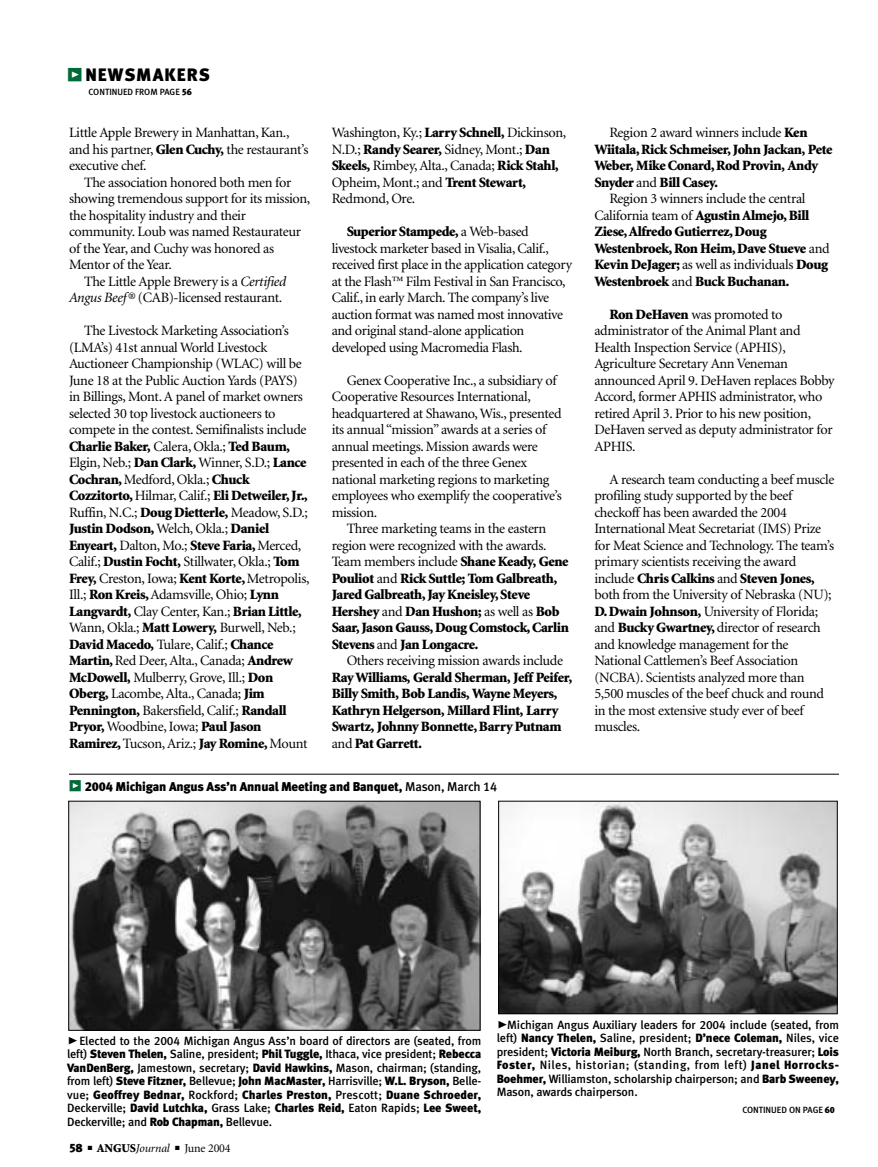
<style>
.page{position:relative;width:878px;height:1167px;background:#fff}
.page>*{position:absolute;margin:0;border:0;box-sizing:border-box;transform-origin:0 0}
.t1{font:18px "Meta Black LF";letter-spacing:.055em;color:#000}
.t2{font:14.25px/16.5px "Minion";letter-spacing:-.025em;color:#000}
.t3{font:900 14.25px/16.5px "Minion";letter-spacing:-.025em;color:#000}
.t4{font:12.75px "Meta Black LF";letter-spacing:-.01em;color:#000}
.t5{font:12px/13.5px "Meta Medium LF";letter-spacing:-.01em;color:#000;text-align:justify}
.t6{font:12px/13.5px "Meta Black LF";letter-spacing:-.005em;color:#000}
.t7{font:12px "Minion";letter-spacing:-.015em;color:#000}
.t8{font:9px "Meta Medium LF";color:#000}
.s1{font-family:"Meta Black Expert";color:#006a39}
.s2{font-family:"Meta Black LF"}
.s3{font-weight:900}
.s4{font-style:italic}
.s5{font-weight:400}
.s6{font-family:"Meta Black Expert";font-size:15px;color:#006a39}
.s7{font-family:"Meta Medium LF"}
.s8{font-family:"Meta Black Caps Expert";font-size:21px}
</style>
<div class="page">
<svg style="left:68px;top:774px;width:771px;height:257px"></svg>
<img style="left:500px;top:803px;width:335px;height:209px">
<div style="left:498px;top:801px;width:339px;height:213px;border:1px solid #000"></div>
<p class="t1" style="left:68px;top:68px;width:144px"><span class="s1">z</span> NEWSMAKERS</p>
<p class="t8" style="left:88px;top:89px;width:105px">CONTINUED FROM PAGE <span class="s2">56</span></p>
<p class="t2" style="left:69px;top:126px;width:241px">Little Apple Brewery in Manhattan, Kan., and his partner, <span class="s3">Glen Cuchy,</span> the restaurant’s executive chef.</p>
<p class="t2" style="left:84px;top:175px;width:209px">The association honored both men for</p>
<p class="t2" style="left:69px;top:192px;width:243px">showing tremendous support for its mission,</p>
<p class="t2" style="left:69px;top:208px;width:178px">the hospitality industry and their</p>
<p class="t2" style="left:69px;top:225px;width:233px">community. Loub was named Restaurateur</p>
<p class="t2" style="left:69px;top:241px;width:207px">of the Year, and Cuchy was honored as</p>
<p class="t2" style="left:69px;top:258px;width:104px">Mentor of the Year.</p>
<p class="t2" style="left:84px;top:274px;width:203px">The Little Apple Brewery is a <span class="s4">Certified</span></p>
<p class="t2" style="left:69px;top:291px;width:215px"><span class="s4">Angus Beef®</span> (CAB)-licensed restaurant.</p>
<p class="t2" style="left:69px;top:324px;width:242px;text-indent:15px">The Livestock Marketing Association’s (LMA’s) 41st annual World Livestock Auctioneer Championship (WLAC) will be June 18 at the Public Auction Yards (PAYS) in Billings, Mont. A panel of market owners selected 30 top livestock auctioneers to compete in the contest. Semifinalists include <span class="s3">Charlie Baker,</span> Calera, Okla.; <span class="s3">Ted Baum, </span>Elgin, Neb.; <span class="s3">Dan Clark,</span> Winner, S.D.; <span class="s3">Lance Cochran,</span>Medford, Okla.; <span class="s3">Chuck Cozzitorto,</span>Hilmar, Calif.; <span class="s3">Eli Detweiler, Jr., </span>Ruffin, N.C.; <span class="s3">Doug Dietterle,</span> Meadow, S.D.; <span class="s3">Justin Dodson,</span> Welch, Okla.; <span class="s3">Daniel Enyeart,</span> Dalton, Mo.; <span class="s3">Steve Faria,</span>Merced, Calif.; <span class="s3">Dustin Focht,</span> Stillwater, Okla.; <span class="s3">Tom Frey,</span> Creston, Iowa; <span class="s3">Kent Korte,</span>Metropolis, Ill.; <span class="s3">Ron Kreis,</span>Adamsville, Ohio; <span class="s3">Lynn Langvardt,</span> Clay Center, Kan.; <span class="s3">Brian Little, </span>Wann, Okla.; <span class="s3">Matt Lowery,</span> Burwell, Neb.; <span class="s3">David Macedo,</span> Tulare, Calif.; <span class="s3">Chance Martin,</span>Red Deer, Alta., Canada; <span class="s3">Andrew McDowell,</span> Mulberry, Grove, Ill.; <span class="s3">Don Oberg,</span> Lacombe, Alta., Canada; <span class="s3">Jim Pennington,</span> Bakersfield, Calif.; <span class="s3">Randall Pryor,</span> Woodbine, Iowa; <span class="s3">Paul Jason Ramirez,</span>Tucson, Ariz.; <span class="s3">Jay Romine,</span>Mount</p>
<p class="t2" style="left:332px;top:126px;width:236px">Washington, Ky.; <span class="s3">Larry Schnell,</span> Dickinson, N.D.; <span class="s3">Randy Searer,</span> Sidney, Mont.; <span class="s3">Dan Skeels,</span> Rimbey, Alta., Canada; <span class="s3">Rick Stahl, </span>Opheim, Mont.; and <span class="s3">Trent Stewart, </span>Redmond, Ore.</p>
<p class="t2" style="left:332px;top:225px;width:242px;text-indent:15px"><span class="s3">Superior Stampede,</span> a Web-based livestock marketer based in Visalia, Calif., received first place in the application category at the Flash™ Film Festival in San Francisco, Calif., in early March. The company’s live auction format was named most innovative and original stand-alone application developed using Macromedia Flash.</p>
<p class="t2" style="left:332px;top:373px;width:232px;text-indent:15px">Genex Cooperative Inc., a subsidiary of Cooperative Resources International, headquartered at Shawano, Wis., presented its annual “mission” awards at a series of annual meetings. Mission awards were presented in each of the three Genex national marketing regions to marketing employees who exemplify the cooperative’s mission.</p>
<p class="t3" style="left:332px;top:522px;width:239px;text-indent:15px"><span class="s5">Three marketing teams in the eastern region were recognized with the awards.<br>Team members include</span> Shane Keady, Gene Pouliot <span class="s5">and</span> Rick Suttle; Tom Galbreath, Jared Galbreath, Jay Kneisley, Steve Hershey <span class="s5">and</span> Dan Hushon; <span class="s5">as well as</span> Bob Saar, Jason Gauss, Doug Comstock, Carlin Stevens <span class="s5">and</span> Jan Longacre.</p>
<p class="t2" style="left:347px;top:654px;width:218px">Others receiving mission awards include</p>
<p class="t3" style="left:332px;top:670px;width:242px">Ray Williams, Gerald Sherman, Jeff Peifer, Billy Smith, Bob Landis, Wayne Meyers, Kathryn Helgerson, Millard Flint, Larry Swartz, Johnny Bonnette, Barry Putnam <span class="s5">and</span> Pat Garrett.</p>
<p class="t4" style="left:69px;top:782px;width:430px"><span class="s6">z</span> 2004 Michigan Angus Ass’n Annual Meeting and Banquet, <span class="s7">Mason, March 14</span></p>
<p class="t2" style="left:609px;top:126px;width:200px">Region 2 award winners include <span class="s3">Ken</span></p>
<p class="t3" style="left:594px;top:142px;width:240px">Wiitala, Rick Schmeiser, John Jackan, Pete</p>
<p class="t3" style="left:594px;top:159px;width:225px">Weber, Mike Conard, Rod Provin, Andy</p>
<p class="t3" style="left:594px;top:175px;width:125px">Snyder <span class="s5">and</span> Bill Casey.</p>
<p class="t2" style="left:609px;top:192px;width:198px">Region 3 winners include the central</p>
<p class="t3" style="left:594px;top:208px;width:216px"><span class="s5">California team of</span> Agustin Almejo, Bill</p>
<p class="t3" style="left:594px;top:225px;width:174px">Ziese, Alfredo Gutierrez, Doug</p>
<p class="t3" style="left:594px;top:241px;width:237px">Westenbroek, Ron Heim, Dave Stueve <span class="s5">and</span></p>
<p class="t2" style="left:594px;top:258px;width:235px"><span class="s3">Kevin DeJager;</span> as well as individuals <span class="s3">Doug</span></p>
<p class="t3" style="left:594px;top:274px;width:196px">Westenbroek <span class="s5">and</span> Buck Buchanan.</p>
<p class="t2" style="left:594px;top:307px;width:242px;text-indent:15px"><span class="s3">Ron DeHaven</span> was promoted to administrator of the Animal Plant and Health Inspection Service (APHIS), Agriculture Secretary Ann Veneman announced April 9. DeHaven replaces Bobby Accord, former APHIS administrator, who retired April 3. Prior to his new position, DeHaven served as deputy administrator for APHIS.</p>
<p class="t2" style="left:594px;top:472px;width:242px;text-indent:15px">A research team conducting a beef muscle profiling study supported by the beef checkoff has been awarded the 2004<br>International Meat Secretariat (IMS) Prize for Meat Science and Technology. The team’s primary scientists receiving the award include <span class="s3">Chris Calkins</span> and <span class="s3">Steven Jones, </span>both from the University of Nebraska (NU); <span class="s3">D.Dwain Johnson,</span> University of Florida; and <span class="s3">Bucky Gwartney,</span>director of research and knowledge management for the National Cattlemen’s Beef Association (NCBA). Scientists analyzed more than 5,500 muscles of the beef chuck and round in the most extensive study ever of beef muscles.</p>
<p class="t5" style="left:496px;top:1019px;width:344px"><span class="s8">@</span>Michigan Angus Auxiliary leaders for 2004 include (seated, from left) <span class="s2">Nancy Thelen,</span> Saline, president; <span class="s2">D’nece Coleman,</span> Niles, vice president; <span class="s2">Victoria Meiburg,</span> North Branch, secretary-treasurer; <span class="s2">Lois Foster,</span> Niles, historian; (standing, from left) <span class="s2">Janel Horrocks-Boehmer,</span> Williamston, scholarship chairperson; and <span class="s2">Barb Sweeney, </span>Mason, awards chairperson.</p>
<p class="t5" style="left:67px;top:1035px;width:416px"><span class="s8">@</span> Elected to the 2004 Michigan Angus Ass’n board of directors are (seated, from left) <span class="s2">Steven Thelen,</span> Saline, president; <span class="s2">Phil Tuggle,</span> Ithaca, vice president; <span class="s2">Rebecca VanDenBerg,</span> Jamestown, secretary; <span class="s2">David Hawkins,</span> Mason, chairman; (standing,</p>
<p class="t6" style="left:67px;top:1075px;width:416px"><span class="s7">from left)</span> Steve Fitzner, <span class="s7">Bellevue;</span> John MacMaster, <span class="s7">Harrisville;</span> W.L. Bryson, <span class="s7">Belle&shy;vue;</span> Geoffrey Bednar, <span class="s7">Rockford;</span> Charles Preston, <span class="s7">Prescott;</span> Duane Schroeder,</p>
<p class="t5" style="left:67px;top:1102px;width:416px">Deckerville; <span class="s2">David Lutchka,</span> Grass Lake; <span class="s2">Charles Reid,</span> Eaton Rapids; <span class="s2">Lee Sweet,<br></span>Deckerville; and <span class="s2">Rob Chapman,</span> Bellevue.</p>
<p class="t8" style="left:742px;top:1106px;width:94px">CONTINUED ON PAGE <span class="s2">60</span></p>
<p class="t7" style="left:69px;top:1144px;width:163px"><span class="s2">58</span> ■ <span class="s3">ANGUS</span><span class="s4">Journal</span> ■ June 2004</p>
</div>
